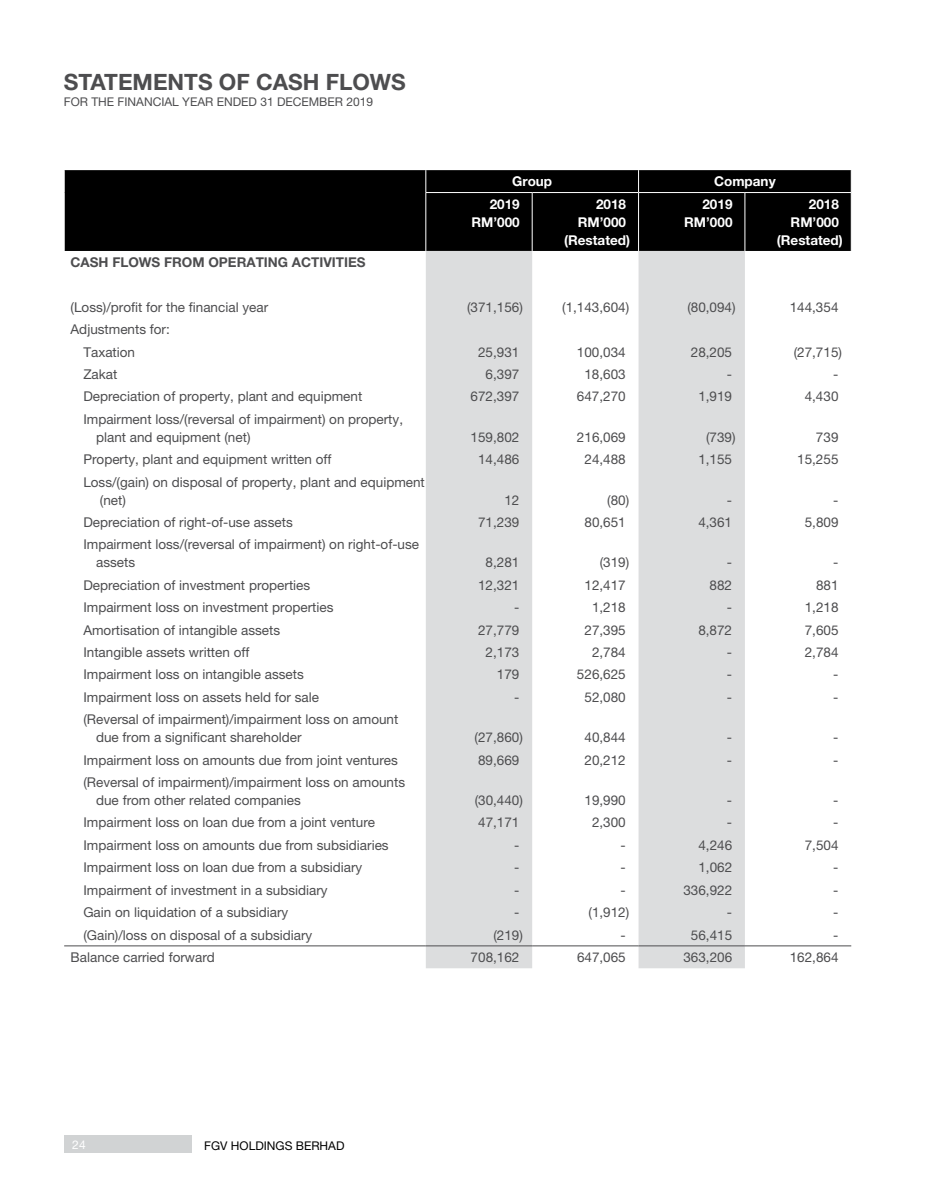
<style>
.page{position:relative;width:936px;height:1191px;background:#fff}
.page>*{position:absolute;margin:0;border:0;box-sizing:border-box;transform-origin:0 0}
.t1{font:700 22.5px "Helvetica Neue LT Std";color:#4d4d4f}
.t2{font:13.5px/18px "Helvetica Neue LT Std";color:#4d4d4f}
.t3{font:700 13.5px/18px "Helvetica Neue LT Std";color:#fff;text-align:right}
.t4{font:700 13.5px "Helvetica Neue LT Std";color:#4d4d4f}
.t5{font:12px "Helvetica Neue LT Std";color:#4d4d4f}
.t6{font:12px "Helvetica Neue LT Std";color:#000}
.t7{font:12px "Helvetica Neue LT Std";color:#fff}
</style>
<div class="page">
<div style="left:64px;top:1135px;width:127px;height:17px;background:#d1d3d4"></div>
<div style="left:65px;top:170px;width:785px;height:81px;background:#000"></div>
<svg style="left:426px;top:251px;width:318px;height:717px;fill:#dcddde"></svg>
<svg style="left:638px;top:170px;width:1px;height:22px"></svg>
<svg style="left:425px;top:170px;width:1px;height:22px"></svg>
<hr style="left:425px;top:193px;width:1px;height:58px;background:#fff">
<hr style="left:531px;top:193px;width:1px;height:58px;background:#fff">
<hr style="left:638px;top:193px;width:1px;height:58px;background:#fff">
<hr style="left:744px;top:193px;width:1px;height:58px;background:#fff">
<svg style="left:64px;top:170px;width:1px;height:22px"></svg>
<svg style="left:850px;top:170px;width:1px;height:22px"></svg>
<hr style="left:425px;top:192px;width:107px;height:1px;background:#fff">
<hr style="left:532px;top:192px;width:106px;height:1px;background:#fff">
<hr style="left:638px;top:192px;width:106px;height:1px;background:#fff">
<hr style="left:744px;top:192px;width:107px;height:1px;background:#fff">
<hr style="left:64px;top:945px;width:362px;height:1px;background:#4d4d4f">
<hr style="left:426px;top:945px;width:106px;height:1px;background:#4d4d4f">
<hr style="left:532px;top:945px;width:106px;height:1px;background:#4d4d4f">
<hr style="left:638px;top:945px;width:106px;height:1px;background:#4d4d4f">
<hr style="left:744px;top:945px;width:107px;height:1px;background:#4d4d4f">
<h1 class="t1" style="left:64px;top:68px;width:343px">STATEMENTS OF CASH FLOWS</h1>
<p class="t5" style="left:64px;top:95px;width:311px">FOR THE FINANCIAL YEAR ENDED 31 DECEMBER 2019</p>
<p class="t3" style="left:512px;top:172px;width:42px">Group</p>
<p class="t3" style="left:714px;top:172px;width:63px">Company</p>
<p class="t3" style="left:471px;top:194px;width:50px">2019<br>RM’000</p>
<p class="t3" style="left:564px;top:194px;width:67px">2018<br>RM’000 (Restated)</p>
<p class="t3" style="left:684px;top:194px;width:50px">2019<br>RM’000</p>
<p class="t3" style="left:776px;top:194px;width:67px">2018<br>RM’000 (Restated)</p>
<p class="t4" style="left:71px;top:254px;width:296px">CASH FLOWS FROM OPERATING ACTIVITIES</p>
<p class="t2" style="left:71px;top:298px;width:199px">(Loss)/profit for the financial year</p>
<p class="t2" style="left:467px;top:298px;width:57px">(371,156)</p>
<p class="t2" style="left:562px;top:298px;width:69px">(1,143,604)</p>
<p class="t2" style="left:687px;top:298px;width:50px">(80,094)</p>
<p class="t2" style="left:789px;top:298px;width:50px">144,354</p>
<p class="t2" style="left:83px;top:318px;width:88px;line-height:22.4px;text-indent:-13px">Adjustments for:<br>Taxation</p>
<p class="t2" style="left:478px;top:342px;width:43px">25,931</p>
<p class="t2" style="left:577px;top:342px;width:50px">100,034</p>
<p class="t2" style="left:690px;top:342px;width:43px">28,205</p>
<p class="t2" style="left:793px;top:342px;width:50px">(27,715)</p>
<p class="t2" style="left:83px;top:365px;width:36px">Zakat</p>
<p class="t2" style="left:485px;top:365px;width:35px">6,397</p>
<p class="t2" style="left:584px;top:365px;width:43px">18,603</p>
<p class="t2" style="left:726px;top:365px;width:7px">-</p>
<p class="t2" style="left:833px;top:365px;width:7px">-</p>
<p class="t2" style="left:83px;top:387px;width:280px">Depreciation of property, plant and equipment</p>
<p class="t2" style="left:470px;top:387px;width:50px">672,397</p>
<p class="t2" style="left:577px;top:387px;width:50px">647,270</p>
<p class="t2" style="left:698px;top:387px;width:35px">1,919</p>
<p class="t2" style="left:804px;top:387px;width:35px">4,430</p>
<p class="t2" style="left:96px;top:410px;width:308px;text-indent:-13px">Impairment loss/(reversal of impairment) on property, plant and equipment (net)</p>
<p class="t2" style="left:470px;top:428px;width:50px">159,802</p>
<p class="t2" style="left:577px;top:428px;width:50px">216,069</p>
<p class="t2" style="left:706px;top:428px;width:31px">(739)</p>
<p class="t2" style="left:815px;top:428px;width:24px">739</p>
<p class="t2" style="left:83px;top:450px;width:250px">Property, plant and equipment written off</p>
<p class="t2" style="left:478px;top:450px;width:43px">14,486</p>
<p class="t2" style="left:584px;top:450px;width:43px">24,488</p>
<p class="t2" style="left:698px;top:450px;width:35px">1,155</p>
<p class="t2" style="left:797px;top:450px;width:43px">15,255</p>
<p class="t2" style="left:100px;top:472px;width:326px;text-indent:-17px">Loss/(gain) on disposal of property, plant and equipment (net)</p>
<p class="t2" style="left:504px;top:490px;width:17px">12</p>
<p class="t2" style="left:607px;top:490px;width:24px">(80)</p>
<p class="t2" style="left:726px;top:490px;width:7px">-</p>
<p class="t2" style="left:833px;top:490px;width:7px">-</p>
<p class="t2" style="left:83px;top:513px;width:211px">Depreciation of right-of-use assets</p>
<p class="t2" style="left:478px;top:513px;width:43px">71,239</p>
<p class="t2" style="left:584px;top:513px;width:43px">80,651</p>
<p class="t2" style="left:698px;top:513px;width:35px">4,361</p>
<p class="t2" style="left:804px;top:513px;width:35px">5,809</p>
<p class="t2" style="left:96px;top:535px;width:324px;text-indent:-13px">Impairment loss/(reversal of impairment) on right-of-use assets</p>
<p class="t2" style="left:485px;top:553px;width:35px">8,281</p>
<p class="t2" style="left:599px;top:553px;width:31px">(319)</p>
<p class="t2" style="left:726px;top:553px;width:7px">-</p>
<p class="t2" style="left:833px;top:553px;width:7px">-</p>
<p class="t2" style="left:83px;top:576px;width:228px">Depreciation of investment properties</p>
<p class="t2" style="left:478px;top:576px;width:43px">12,321</p>
<p class="t2" style="left:584px;top:576px;width:43px">12,417</p>
<p class="t2" style="left:709px;top:576px;width:24px">882</p>
<p class="t2" style="left:816px;top:576px;width:24px">881</p>
<p class="t2" style="left:83px;top:598px;width:252px">Impairment loss on investment properties</p>
<p class="t2" style="left:514px;top:598px;width:7px">-</p>
<p class="t2" style="left:592px;top:598px;width:35px">1,218</p>
<p class="t2" style="left:726px;top:598px;width:7px">-</p>
<p class="t2" style="left:804px;top:598px;width:35px">1,218</p>
<p class="t2" style="left:83px;top:620px;width:198px">Amortisation of intangible assets</p>
<p class="t2" style="left:478px;top:620px;width:43px">27,779</p>
<p class="t2" style="left:584px;top:620px;width:43px">27,395</p>
<p class="t2" style="left:698px;top:620px;width:35px">8,872</p>
<p class="t2" style="left:804px;top:620px;width:35px">7,605</p>
<p class="t2" style="left:83px;top:643px;width:167px">Intangible assets written off</p>
<p class="t2" style="left:485px;top:643px;width:35px">2,173</p>
<p class="t2" style="left:592px;top:643px;width:35px">2,784</p>
<p class="t2" style="left:726px;top:643px;width:7px">-</p>
<p class="t2" style="left:804px;top:643px;width:35px">2,784</p>
<p class="t2" style="left:83px;top:665px;width:222px">Impairment loss on intangible assets</p>
<p class="t2" style="left:497px;top:665px;width:24px">179</p>
<p class="t2" style="left:577px;top:665px;width:50px">526,625</p>
<p class="t2" style="left:726px;top:665px;width:7px">-</p>
<p class="t2" style="left:833px;top:665px;width:7px">-</p>
<p class="t2" style="left:83px;top:688px;width:237px">Impairment loss on assets held for sale</p>
<p class="t2" style="left:514px;top:688px;width:7px">-</p>
<p class="t2" style="left:584px;top:688px;width:43px">52,080</p>
<p class="t2" style="left:726px;top:688px;width:7px">-</p>
<p class="t2" style="left:833px;top:688px;width:7px">-</p>
<p class="t2" style="left:96px;top:710px;width:304px;text-indent:-13px">(Reversal of impairment)/impairment loss on amount due from a significant shareholder</p>
<p class="t2" style="left:474px;top:728px;width:50px">(27,860)</p>
<p class="t2" style="left:584px;top:728px;width:43px">40,844</p>
<p class="t2" style="left:726px;top:728px;width:7px">-</p>
<p class="t2" style="left:833px;top:728px;width:7px">-</p>
<p class="t2" style="left:83px;top:750px;width:316px">Impairment loss on amounts due from joint ventures</p>
<p class="t2" style="left:478px;top:750px;width:43px">89,669</p>
<p class="t2" style="left:584px;top:750px;width:43px">20,212</p>
<p class="t2" style="left:726px;top:750px;width:7px">-</p>
<p class="t2" style="left:833px;top:750px;width:7px">-</p>
<p class="t2" style="left:96px;top:773px;width:310px;text-indent:-13px">(Reversal of impairment)/impairment loss on amounts due from other related companies</p>
<p class="t2" style="left:474px;top:791px;width:50px">(30,440)</p>
<p class="t2" style="left:584px;top:791px;width:43px">19,990</p>
<p class="t2" style="left:727px;top:791px;width:7px">-</p>
<p class="t2" style="left:833px;top:791px;width:7px">-</p>
<p class="t2" style="left:83px;top:813px;width:293px">Impairment loss on loan due from a joint venture</p>
<p class="t2" style="left:478px;top:813px;width:43px">47,171</p>
<p class="t2" style="left:592px;top:813px;width:35px">2,300</p>
<p class="t2" style="left:727px;top:813px;width:7px">-</p>
<p class="t2" style="left:833px;top:813px;width:7px">-</p>
<p class="t2" style="left:83px;top:836px;width:307px">Impairment loss on amounts due from subsidiaries</p>
<p class="t2" style="left:514px;top:836px;width:7px">-</p>
<p class="t2" style="left:620px;top:836px;width:7px">-</p>
<p class="t2" style="left:698px;top:836px;width:35px">4,246</p>
<p class="t2" style="left:804px;top:836px;width:35px">7,504</p>
<p class="t2" style="left:83px;top:858px;width:280px">Impairment loss on loan due from a subsidiary</p>
<p class="t2" style="left:514px;top:858px;width:7px">-</p>
<p class="t2" style="left:620px;top:858px;width:7px">-</p>
<p class="t2" style="left:698px;top:858px;width:35px">1,062</p>
<p class="t2" style="left:833px;top:858px;width:7px">-</p>
<p class="t2" style="left:83px;top:880px;width:246px">Impairment of investment in a subsidiary</p>
<p class="t2" style="left:514px;top:880px;width:7px">-</p>
<p class="t2" style="left:620px;top:880px;width:7px">-</p>
<p class="t2" style="left:683px;top:880px;width:50px">336,922</p>
<p class="t2" style="left:833px;top:880px;width:7px">-</p>
<p class="t2" style="left:83px;top:903px;width:206px">Gain on liquidation of a subsidiary</p>
<p class="t2" style="left:514px;top:903px;width:7px">-</p>
<p class="t2" style="left:588px;top:903px;width:42px">(1,912)</p>
<p class="t2" style="left:727px;top:903px;width:7px">-</p>
<p class="t2" style="left:833px;top:903px;width:7px">-</p>
<p class="t2" style="left:83px;top:925px;width:230px">(Gain)/loss on disposal of a subsidiary</p>
<p class="t2" style="left:493px;top:925px;width:31px">(219)</p>
<p class="t2" style="left:620px;top:925px;width:7px">-</p>
<p class="t2" style="left:690px;top:925px;width:43px">56,415</p>
<p class="t2" style="left:833px;top:925px;width:7px">-</p>
<p class="t2" style="left:71px;top:948px;width:146px">Balance carried forward</p>
<p class="t2" style="left:470px;top:948px;width:50px">708,162</p>
<p class="t2" style="left:577px;top:948px;width:50px">647,065</p>
<p class="t2" style="left:683px;top:948px;width:50px">363,206</p>
<p class="t2" style="left:789px;top:948px;width:50px">162,864</p>
<p class="t7" style="left:72px;top:1137px;width:15px">24</p>
<p class="t6" style="left:204px;top:1139px;width:142px">FGV HOLDINGS BERHAD</p>
</div>
